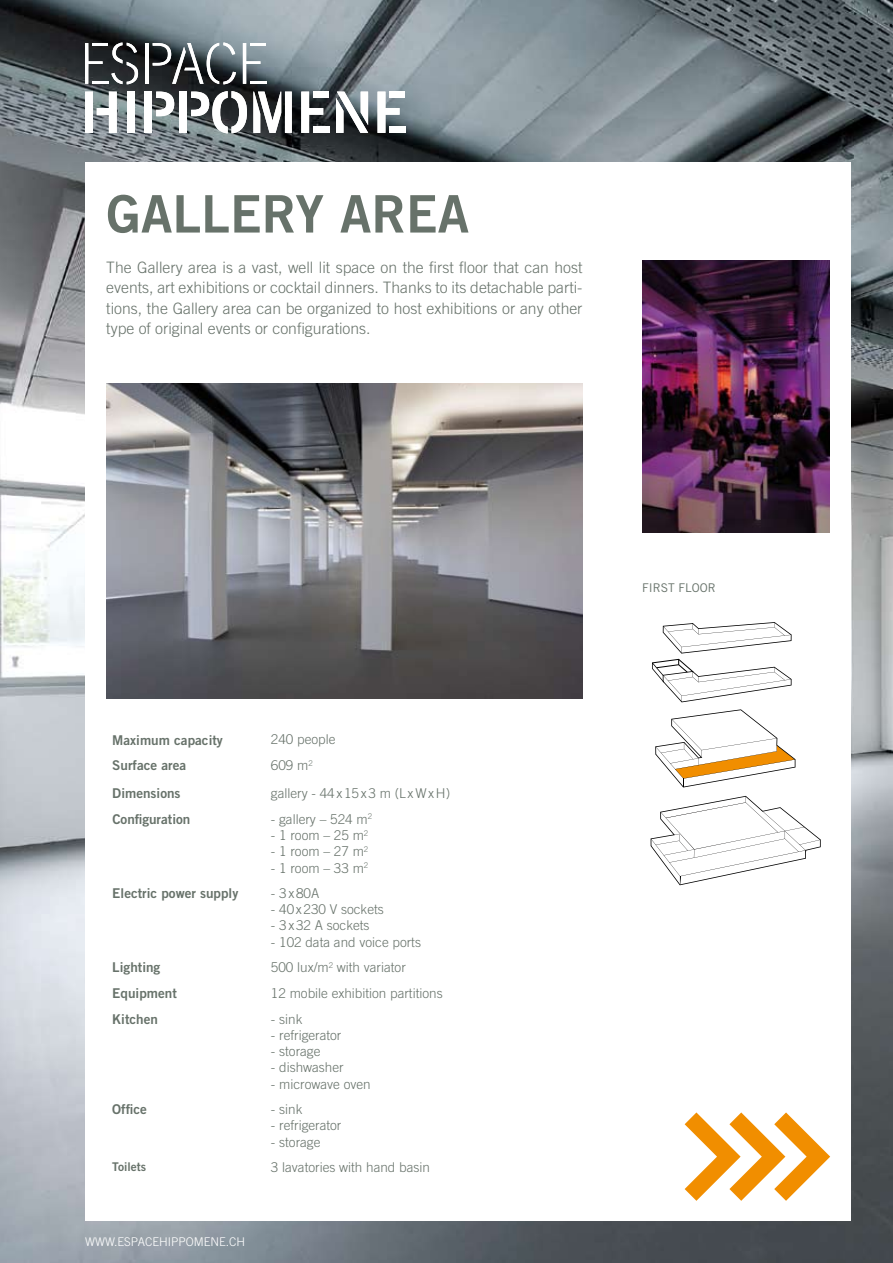
<style>
.page{position:relative;width:893px;height:1263px;background:#fff}
.page>*{position:absolute;margin:0;border:0;box-sizing:border-box;transform-origin:0 0}
.t1{font:51.75px "Trade Gothic Bold Two";color:#67726a}
.t2{font:300 15.75px/20.2px "Trade Gothic";color:#67726a;text-align:justify}
.t3{font:300 13.5px "Trade Gothic";color:#67726a}
.t4{font:13.5px "Trade Gothic Bold Two";color:#67726a}
.t5{font:300 12px "Trade Gothic";color:#fff}
.t6{font:12px "Trade Gothic";color:#67726a}
.t7{font:12px "Trade Gothic Bold Two";color:#67726a}
</style>
<div class="page">
<img style="left:0;top:0;width:893px;height:1263px">
<div style="left:85px;top:162px;width:765px;height:1058px;background:#fff"></div>
<svg style="left:685px;top:1112px;width:145px;height:89px"></svg>
<div style="left:127px;top:92px;width:8px;height:41px;background:#fff"></div>
<svg style="left:85px;top:92px;width:32px;height:41px"></svg>
<div style="left:145px;top:92px;width:7px;height:41px;background:#fff"></div>
<svg style="left:156px;top:92px;width:18px;height:24px"></svg>
<div style="left:180px;top:92px;width:7px;height:41px;background:#fff"></div>
<svg style="left:191px;top:91px;width:56px;height:42px"></svg>
<div style="left:313px;top:92px;width:16px;height:6px;background:#fff"></div>
<svg style="left:301px;top:92px;width:22px;height:41px"></svg>
<div style="left:313px;top:126px;width:16px;height:7px;background:#fff"></div>
<svg style="left:253px;top:92px;width:39px;height:41px"></svg>
<svg style="left:378px;top:92px;width:22px;height:41px"></svg>
<div style="left:389px;top:92px;width:16px;height:6px;background:#fff"></div>
<div style="left:389px;top:126px;width:16px;height:7px;background:#fff"></div>
<svg style="left:336px;top:92px;width:32px;height:41px"></svg>
<svg style="left:85px;top:43px;width:18px;height:41px"></svg>
<hr style="left:92px;top:43px;width:16px;height:3px;background:#fff">
<hr style="left:92px;top:81px;width:17px;height:3px;background:#fff">
<hr style="left:145px;top:43px;width:3px;height:41px;background:#fff">
<svg style="left:111px;top:43px;width:27px;height:41px"></svg>
<svg style="left:243px;top:43px;width:17px;height:41px"></svg>
<hr style="left:250px;top:43px;width:16px;height:3px;background:#fff">
<hr style="left:250px;top:81px;width:17px;height:3px;background:#fff">
<svg style="left:153px;top:43px;width:83px;height:41px"></svg>
<img style="left:642px;top:261px;width:187px;height:272px">
<img style="left:106px;top:383px;width:476px;height:315px">
<svg style="left:655px;top:709px;width:140px;height:78px"></svg>
<svg style="left:651px;top:796px;width:170px;height:89px"></svg>
<svg style="left:652px;top:622px;width:140px;height:80px"></svg>
<h1 class="t1" style="left:106px;top:182px;width:359px">Gallery area</h1>
<p class="t2" style="left:106px;top:257px;width:478px">The Gallery area is a vast, well lit space on the first floor that can host events, art exhibitions or cocktail dinners. Thanks to its detachable parti&shy;tions, the Gallery area can be organized to host exhibitions or any other type of original events or configurations.</p>
<p class="t4" style="left:112px;top:731px;width:112px">Maximum capacity</p>
<p class="t3" style="left:271px;top:731px;width:66px">240 people</p>
<p class="t4" style="left:112px;top:757px;width:75px">Surface area</p>
<p class="t3" style="left:271px;top:757px;width:43px">609 m<sup>2</sup></p>
<p class="t4" style="left:112px;top:785px;width:70px">Dimensions</p>
<p class="t3" style="left:271px;top:785px;width:181px">gallery - 44x15x3 m (Lx W x H)</p>
<p class="t4" style="left:112px;top:811px;width:80px">Configuration</p>
<p class="t3" style="left:271px;top:811px;width:103px">- gallery – 524 m<sup>2</sup></p>
<p class="t3" style="left:271px;top:827px;width:99px">- 1 room – 25 m<sup>2</sup></p>
<p class="t3" style="left:271px;top:843px;width:99px">- 1 room – 27 m<sup>2</sup></p>
<p class="t3" style="left:271px;top:860px;width:99px">- 1 room – 33 m<sup>2</sup></p>
<p class="t4" style="left:112px;top:885px;width:127px">Electric power supply</p>
<p class="t3" style="left:271px;top:885px;width:49px">- 3x80A</p>
<p class="t3" style="left:271px;top:901px;width:114px">- 40x230 V sockets</p>
<p class="t3" style="left:271px;top:918px;width:100px">- 3x32 A sockets</p>
<p class="t3" style="left:271px;top:934px;width:152px">- 102 data and voice ports</p>
<p class="t4" style="left:112px;top:959px;width:50px">Lighting</p>
<p class="t3" style="left:271px;top:959px;width:136px">500 lux/m<sup>2</sup> with variator</p>
<p class="t4" style="left:112px;top:985px;width:66px">Equipment</p>
<p class="t3" style="left:271px;top:985px;width:173px">12 mobile exhibition partitions</p>
<p class="t4" style="left:112px;top:1011px;width:47px">Kitchen</p>
<p class="t3" style="left:271px;top:1011px;width:33px">- sink</p>
<p class="t3" style="left:271px;top:1027px;width:72px">- refrigerator</p>
<p class="t3" style="left:271px;top:1043px;width:51px">- storage</p>
<p class="t3" style="left:271px;top:1059px;width:74px">- dishwasher</p>
<p class="t3" style="left:271px;top:1076px;width:101px">- microwave oven</p>
<p class="t4" style="left:112px;top:1101px;width:36px">Office</p>
<p class="t3" style="left:271px;top:1101px;width:33px">- sink</p>
<p class="t3" style="left:271px;top:1117px;width:72px">- refrigerator</p>
<p class="t3" style="left:271px;top:1134px;width:51px">- storage</p>
<p class="t7" style="left:112px;top:1159px;width:35px">Toilets</p>
<p class="t3" style="left:271px;top:1159px;width:161px">3 lavatories with hand basin</p>
<p class="t5" style="left:85px;top:1235px;width:162px">www.espacehippomene.ch</p>
<p class="t6" style="left:642px;top:580px;width:14px">FIRST</p>
<p class="t6" style="left:678px;top:580px;width:22px">FLOOR</p>
</div>
